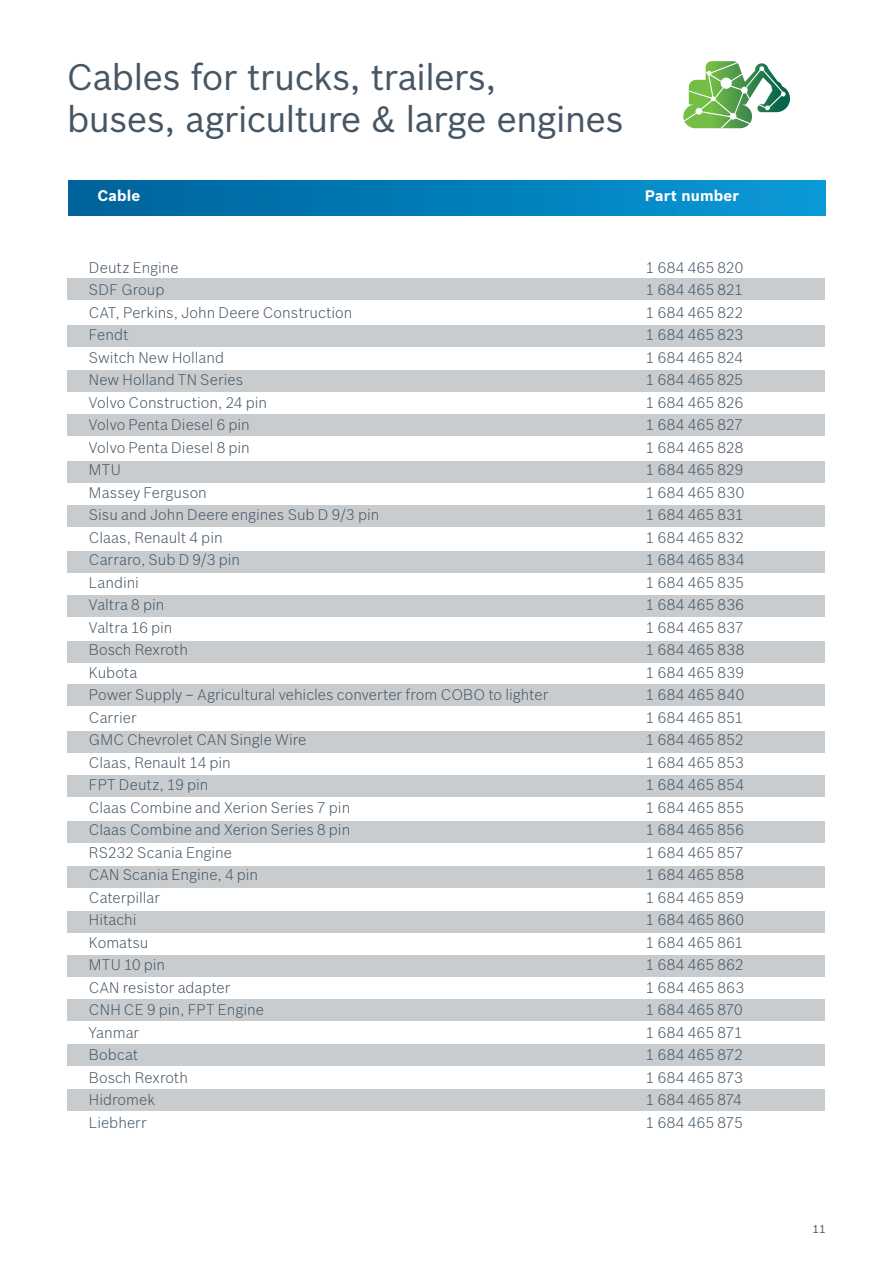
<style>
.page{position:relative;width:893px;height:1263px;background:#fff}
.page>*{position:absolute;margin:0;border:0;box-sizing:border-box;transform-origin:0 0}
.t1{font:36px/42px "Bosch Sans";letter-spacing:-.025em;color:#465664}
.t2{font:300 15px/22.5px "Bosch Sans";letter-spacing:.005em;color:#465664}
.t3{font:300 15px/22.5px "Bosch Sans";letter-spacing:.035em;color:#465664}
.t4{font:700 15px "Bosch Sans";letter-spacing:.01em;color:#fff}
.t5{font:11.25px "Bosch Sans";color:#465664}
</style>
<div class="page">
<div style="left:67px;top:279px;width:758px;height:21px;background:#c8cccf"></div>
<div style="left:67px;top:325px;width:758px;height:21px;background:#c8cccf"></div>
<div style="left:67px;top:370px;width:757px;height:21px;background:#c8cccf"></div>
<div style="left:67px;top:414px;width:757px;height:21px;background:#c8cccf"></div>
<div style="left:67px;top:461px;width:757px;height:22px;background:#c8cccf"></div>
<div style="left:67px;top:505px;width:757px;height:21px;background:#c8cccf"></div>
<div style="left:67px;top:551px;width:757px;height:21px;background:#c8cccf"></div>
<div style="left:67px;top:595px;width:757px;height:22px;background:#c8cccf"></div>
<div style="left:67px;top:642px;width:757px;height:21px;background:#c8cccf"></div>
<div style="left:67px;top:684px;width:757px;height:21px;background:#c8cccf"></div>
<div style="left:67px;top:731px;width:757px;height:22px;background:#c8cccf"></div>
<div style="left:67px;top:775px;width:757px;height:21px;background:#c8cccf"></div>
<div style="left:67px;top:821px;width:757px;height:21px;background:#c8cccf"></div>
<div style="left:67px;top:866px;width:757px;height:21px;background:#c8cccf"></div>
<div style="left:67px;top:911px;width:757px;height:21px;background:#c8cccf"></div>
<div style="left:67px;top:955px;width:757px;height:21px;background:#c8cccf"></div>
<div style="left:67px;top:1000px;width:757px;height:21px;background:#c8cccf"></div>
<div style="left:67px;top:1045px;width:757px;height:21px;background:#c8cccf"></div>
<div style="left:67px;top:1089px;width:757px;height:22px;background:#c8cccf"></div>
<svg style="left:683px;top:61px;width:107px;height:67px"></svg>
<div style="left:68px;top:180px;width:758px;height:35px;background:linear-gradient(to right,#006199,#0999d7)"></div>
<h1 class="t1" style="left:67px;top:54px;width:558px">Cables for trucks, trailers,<br>buses, agriculture &amp; large engines</h1>
<p class="t4" style="left:97px;top:184px;width:44px">Cable</p>
<p class="t4" style="left:645px;top:184px;width:96px">Part number</p>
<p class="t2" style="left:89px;top:255px;width:461px">Deutz Engine<br>SDF Group<br>CAT, Perkins, John Deere Construction<br>Fendt<br>Switch New Holland<br>New Holland TN Series<br>Volvo Construction, 24 pin<br>Volvo Penta Diesel 6 pin<br>Volvo Penta Diesel 8 pin<br>MTU<br>Massey Ferguson<br>Sisu and John Deere engines Sub D 9/3 pin<br>Claas, Renault 4 pin<br>Carraro, Sub D 9/3 pin<br>Landini<br>Valtra 8 pin<br>Valtra 16 pin<br>Bosch Rexroth<br>Kubota<br>Power Supply – Agricultural vehicles converter from COBO to lighter<br>Carrier<br>GMC Chevrolet CAN Single Wire<br>Claas, Renault 14 pin<br>FPT Deutz, 19 pin<br>Claas Combine and Xerion Series 7 pin<br>Claas Combine and Xerion Series 8 pin<br>RS232 Scania Engine<br>CAN Scania Engine, 4 pin<br>Caterpillar<br>Hitachi<br>Komatsu<br>MTU 10 pin<br>CAN resistor adapter<br>CNH CE 9 pin, FPT Engine<br>Yanmar<br>Bobcat<br>Bosch Rexroth<br>Hidromek<br>Liebherr</p>
<p class="t3" style="left:646px;top:255px;width:100px">1 684 465 820<br>1 684 465 821<br>1 684 465 822<br>1 684 465 823<br>1 684 465 824<br>1 684 465 825<br>1 684 465 826<br>1 684 465 827<br>1 684 465 828<br>1 684 465 829<br>1 684 465 830<br>1 684 465 831<br>1 684 465 832<br>1 684 465 834<br>1 684 465 835<br>1 684 465 836<br>1 684 465 837<br>1 684 465 838<br>1 684 465 839<br>1 684 465 840<br>1 684 465 851<br>1 684 465 852<br>1 684 465 853<br>1 684 465 854<br>1 684 465 855<br>1 684 465 856<br>1 684 465 857<br>1 684 465 858<br>1 684 465 859<br>1 684 465 860<br>1 684 465 861<br>1 684 465 862<br>1 684 465 863<br>1 684 465 870<br>1 684 465 871<br>1 684 465 872<br>1 684 465 873<br>1 684 465 874<br>1 684 465 875</p>
<p class="t5" style="left:812px;top:1221px;width:15px">11</p>
</div>
